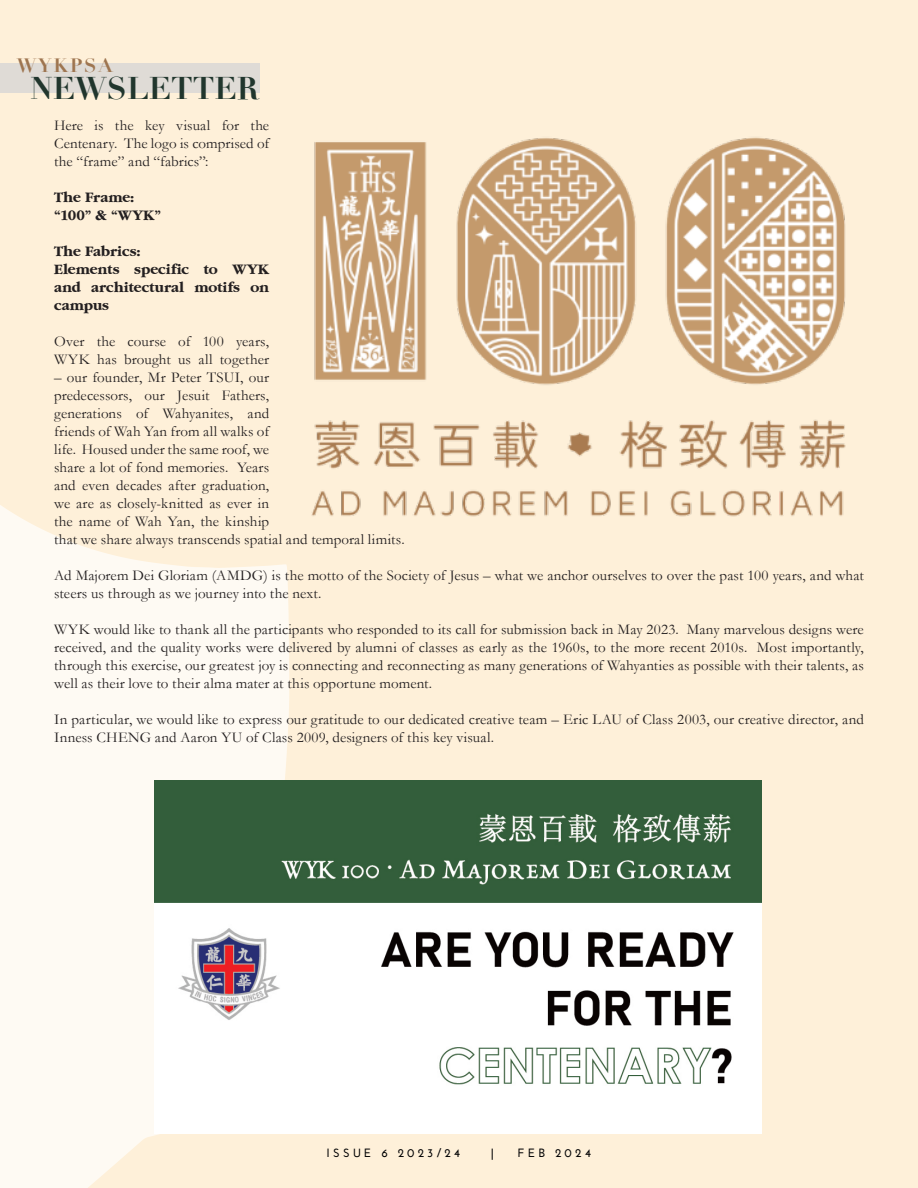
<style>
.page{position:relative;width:918px;height:1188px;background:#fef0d9}
.page>*{position:absolute;margin:0;border:0;box-sizing:border-box;transform-origin:0 0}
.t1{font:700 30.75px "Didot";color:#21362d}
.t2{font:700 18.9px "Didot";letter-spacing:.1em;color:#9e7550}
.t3{font:15px/18px "Garamond";letter-spacing:.01em;color:#231f20;text-align:justify}
.t4{font:700 15px/18px "Garamond";letter-spacing:.005em;color:#231f20;text-align:justify}
.t5{font:700 12px "Josefin Sans";letter-spacing:.27em;color:#000001}
</style>
<div class="page">
<img style="left:0;top:505px;width:410px;height:683px">
<div style="left:0;top:63px;width:260px;height:29px;background:#dfdbd6"></div>
<img style="left:294px;top:137px;width:552px;height:395px">
<img style="left:154px;top:781px;width:607px;height:352px">
<hr style="left:0;top:180px;width:1px;height:44px;background:#feffff">
<p class="t2" style="left:17px;top:54px;width:97px">WYKPSA</p>
<p class="t1" style="left:30px;top:68px;width:230px">NEWSLETTER</p>
<p class="t3" style="left:54px;top:116px;width:217px">Here is the key visual for the Centenary. The logo is comprised of the “frame” and “fabrics”:</p>
<p class="t4" style="left:54px;top:188px;width:82px">The Frame:</p>
<p class="t4" style="left:54px;top:206px;width:108px">“100” &amp; “WYK”</p>
<p class="t4" style="left:54px;top:242px;width:88px">The Fabrics:</p>
<p class="t4" style="left:54px;top:260px;width:217px">Elements specific to WYK and architectural motifs on campus</p>
<p class="t3" style="left:54px;top:332px;width:217px">Over the course of 100 years,<br>WYK has brought us all together</p>
<p class="t3" style="left:54px;top:368px;width:217px">– our founder, Mr Peter TSUI, our predecessors, our Jesuit Fathers, generations of Wahyanites, and friends of Wah Yan from all walks of life. Housed under the same roof, we share a lot of fond memories. Years and even decades after graduation, we are as closely-knitted as ever in the name of Wah Yan, the kinship</p>
<p class="t3" style="left:54px;top:529px;width:352px">that we share always transcends spatial and temporal limits.</p>
<p class="t3" style="left:54px;top:565px;width:811px">Ad Majorem Dei Gloriam (AMDG) is the motto of the Society of Jesus – what we anchor ourselves to over the past 100 years, and what steers us through as we journey into the next.</p>
<p class="t3" style="left:54px;top:619px;width:811px">WYK would like to thank all the participants who responded to its call for submission back in May 2023. Many marvelous designs were received, and the quality works were delivered by alumni of classes as early as the 1960s, to the more recent 2010s. Most importantly, through this exercise, our greatest joy is connecting and reconnecting as many generations of Wahyanties as possible with their talents, as well as their love to their alma mater at this opportune moment.</p>
<p class="t3" style="left:54px;top:709px;width:811px">In particular, we would like to express our gratitude to our dedicated creative team – Eric LAU of Class 2003, our creative director, and<br>Inness CHENG and Aaron YU of Class 2009, designers of this key visual.</p>
<p class="t5" style="left:326px;top:1146px;width:135px">ISSUE 6 2023/24</p>
<p class="t5" style="left:491px;top:1146px;width:5px">|</p>
<p class="t5" style="left:518px;top:1146px;width:75px">FEB 2024</p>
</div>
